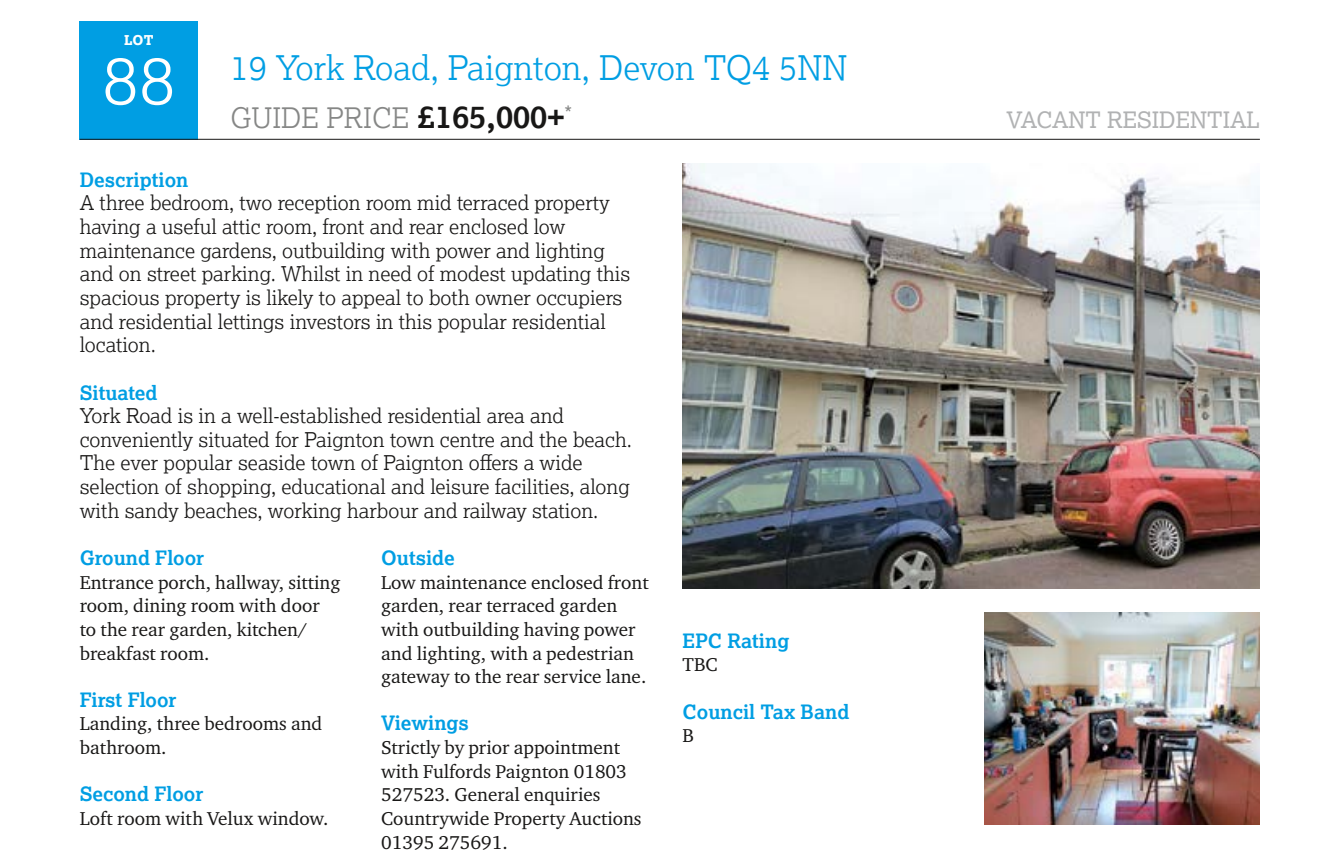
<style>
.page{position:relative;width:1339px;height:856px;background:#fff}
.page>*{position:absolute;margin:0;border:0;box-sizing:border-box;transform-origin:0 0}
.t1{font:300 67.5px "Lexia";color:#fff}
.t2{font:300 33.75px "Lexia";color:#009ee3}
.t3{font:300 28.12px "Lexia";color:#868786}
.t4{font:22.5px "Lexia";color:#b1b2b3}
.t5{font:300 20.25px/23.6px "Lexia";color:#181716}
.t6{font:20.25px "Lexia";color:#868786}
.t7{font:700 19.8px "Lexia";color:#009ee3}
.t8{font:19.12px/23.6px "Charter ITC Pro";color:#181716}
.t9{font:800 13.5px "Lexia";color:#fff}
.s1{font-weight:700;font-size:31.5px;color:#181716}
</style>
<div class="page">
<div style="left:80px;top:21px;width:118px;height:119px;background:#009ee3"></div>
<hr style="left:80px;top:139px;width:1180px;height:1px;background:#181716">
<img style="left:984px;top:612px;width:276px;height:213px">
<img style="left:682px;top:163px;width:578px;height:425px">
<p class="t9" style="left:124px;top:31px;width:31px">LOT</p>
<h1 class="t1" style="left:102px;top:37px;width:75px">88</h1>
<h2 class="t2" style="left:230px;top:47px;width:618px">19 York Road, Paignton, Devon TQ4 5NN</h2>
<h3 class="t3" style="left:230px;top:100px;width:335px">GUIDE PRICE <span class="s1">£165,000+</span></h3>
<p class="t4" style="left:1006px;top:105px;width:255px">VACANT RESIDENTIAL</p>
<p class="t6" style="left:564px;top:101px;width:9px">*</p>
<p class="t7" style="left:80px;top:167px;width:110px">Description</p>
<p class="t5" style="left:80px;top:191px;width:552px">A three bedroom, two reception room mid terraced property having a useful attic room, front and rear enclosed low maintenance gardens, outbuilding with power and lighting and on street parking. Whilst in need of modest updating this spacious property is likely to appeal to both owner occupiers and residential lettings investors in this popular residential location.</p>
<p class="t7" style="left:80px;top:380px;width:79px">Situated</p>
<p class="t5" style="left:80px;top:403px;width:554px">York Road is in a well-established residential area and conveniently situated for Paignton town centre and the beach.<br>The ever popular seaside town of Paignton offers a wide selection of shopping, educational and leisure facilities, along with sandy beaches, working harbour and railway station.</p>
<p class="t7" style="left:80px;top:545px;width:126px">Ground Floor</p>
<p class="t8" style="left:80px;top:570px;width:262px">Entrance porch, hallway, sitting room, dining room with door to the rear garden, kitchen/ breakfast room.</p>
<p class="t7" style="left:80px;top:687px;width:98px">First Floor</p>
<p class="t8" style="left:80px;top:711px;width:244px">Landing, three bedrooms and bathroom.</p>
<p class="t7" style="left:80px;top:781px;width:125px">Second Floor</p>
<p class="t8" style="left:80px;top:806px;width:250px">Loft room with Velux window.</p>
<p class="t7" style="left:381px;top:545px;width:75px">Outside</p>
<p class="t8" style="left:381px;top:570px;width:269px">Low maintenance enclosed front garden, rear terraced garden with outbuilding having power and lighting, with a pedestrian gateway to the rear service lane.</p>
<p class="t7" style="left:381px;top:710px;width:89px">Viewings</p>
<p class="t8" style="left:381px;top:735px;width:262px">Strictly by prior appointment with Fulfords Paignton 01803<br>527523. General enquiries<br>Countrywide Property Auctions<br>01395 275691.</p>
<p class="t7" style="left:682px;top:628px;width:108px">EPC Rating</p>
<p class="t8" style="left:682px;top:652px;width:37px">TBC</p>
<p class="t7" style="left:682px;top:699px;width:168px">Council Tax Band</p>
<p class="t8" style="left:682px;top:723px;width:13px">B</p>
</div>
